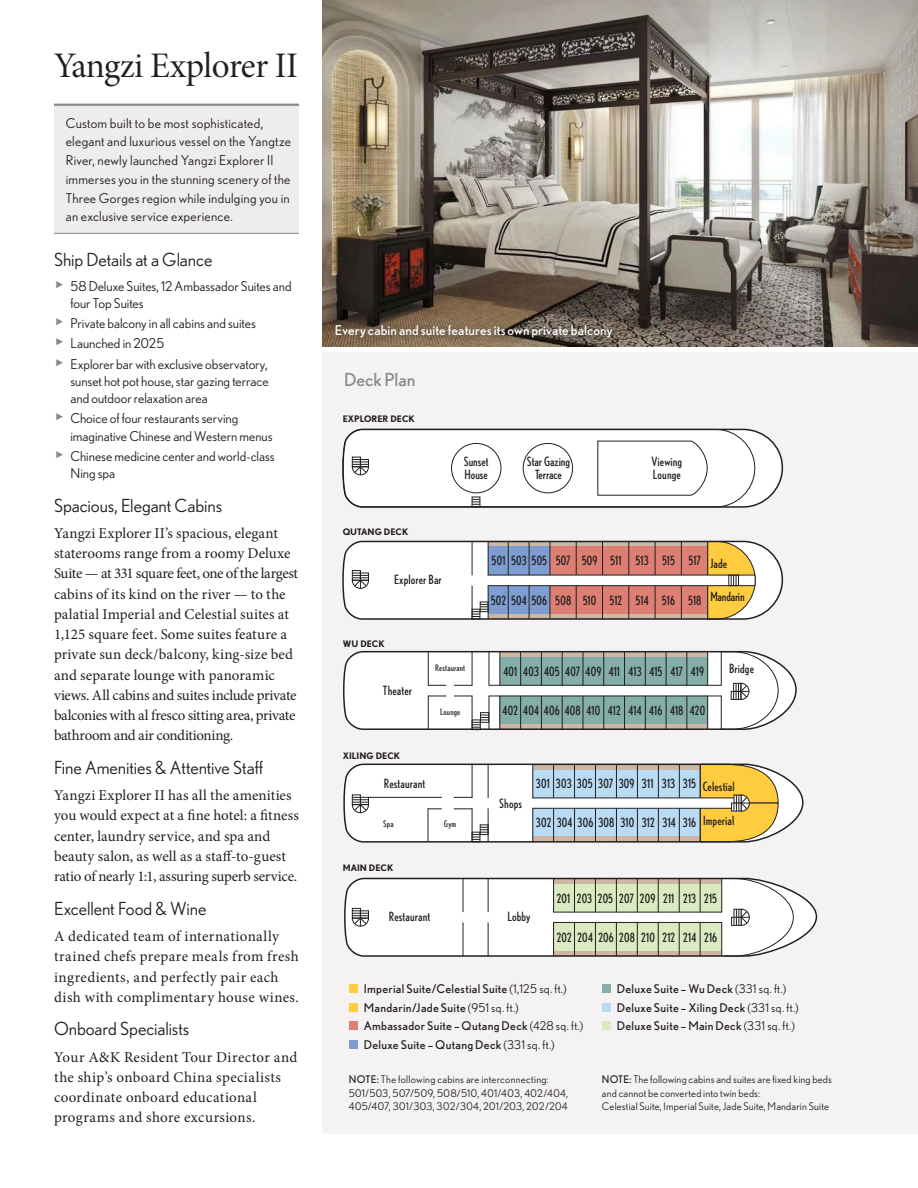
<style>
.page{position:relative;width:918px;height:1188px;background:#fff}
.page>*{position:absolute;margin:0;border:0;box-sizing:border-box;transform-origin:0 0}
.t1{font:36px "Minion Pro Subh";letter-spacing:-.01em;color:#231f20}
._2021_FM_Subhead{font:18px "Nobel";letter-spacing:-.005em;color:#231f20}
._2020_FM_Paragraph_Head{font:18px "Nobel";letter-spacing:-.005em;color:#8a8a8e}
._2020_FM_Body_Copy{font:15px/20.2px "Minion Pro";letter-spacing:.01em;color:#231f20}
._2013_AK_Advantages{font:13.5px/17.2px "Nobel";color:#231f20}
._2013_AK_Advantages-2{font:13.5px/18.8px "Nobel";letter-spacing:.02em;color:#231f20}
.t2{font:13.5px "Nobel";letter-spacing:.01em;color:#fff}
.t3{font:condensed 12.75px/12.8px "Nobel";letter-spacing:.01em;color:#231f20}
._2013_Boat_Categories{font:12px "Nobel";letter-spacing:.025em;color:#231f20}
._2013_Boat_Categories-2{font:10.5px/13.5px "Nobel";letter-spacing:.02em;color:#231f20}
.t4{font:700 9px "Nobel";color:#231f20}
.t5{font:condensed 9px "Nobel";letter-spacing:.02em;color:#231f20}
.s1{font-family:"Arial Unicode MS";font-size:16.5px;color:#8a8a8e}
.s2{font-style:inherit}
</style>
<div class="page">
<div style="left:54px;top:105px;width:245px;height:128px;background:#efecee"></div>
<hr style="left:54px;top:104px;width:245px;height:2px;background:#8a8a8e">
<hr style="left:54px;top:233px;width:245px;height:1px;background:#8a8a8e">
<img style="left:323px;top:0;width:595px;height:347px">
<div style="left:329px;top:318px;width:292px;height:28px;background:#231f20;opacity:.75"></div>
<div style="left:323px;top:352px;width:595px;height:782px;background:#f5f2f3"></div>
<svg style="left:342px;top:540px;width:442px;height:80px"></svg>
<svg style="left:343px;top:650px;width:454px;height:81px"></svg>
<svg style="left:343px;top:763px;width:461px;height:80px"></svg>
<svg style="left:344px;top:877px;width:474px;height:80px"></svg>
<svg style="left:342px;top:428px;width:442px;height:80px"></svg>
<div style="left:349px;top:984px;width:9px;height:9px;background:#fecc3e"></div>
<div style="left:349px;top:1003px;width:9px;height:9px;background:#fecc3e"></div>
<div style="left:349px;top:1021px;width:9px;height:9px;background:#de7f73"></div>
<div style="left:349px;top:1040px;width:9px;height:9px;background:#7e9ed2"></div>
<div style="left:602px;top:984px;width:9px;height:9px;background:#84afa8"></div>
<div style="left:602px;top:1003px;width:9px;height:9px;background:#b9dbf3"></div>
<div style="left:602px;top:1021px;width:9px;height:9px;background:#daeac1"></div>
<p class="t1" style="left:54px;top:43px;width:246px">Yangzi Explorer II</p>
<p class="_2013_AK_Advantages-2" style="left:66px;top:113px;width:227px">Custom built to be most sophisticated, elegant and luxurious vessel on the Yangtze River, newly launched Yangzi Explorer II immerses you in the stunning scenery of the Three Gorges region while indulging you in an exclusive service experience.</p>
<p class="_2021_FM_Subhead" style="left:54px;top:249px;width:160px">Ship Details at a Glance</p>
<p class="_2013_AK_Advantages" style="left:70px;top:277px;width:223px;text-indent:-16px"><span class="s1">▶</span> 58 Deluxe Suites, 12 Ambassador Suites and four Top Suites</p>
<p class="_2013_AK_Advantages" style="left:54px;top:314px;width:203px"><span class="s1">▶</span> Private balcony in all cabins and suites</p>
<p class="_2013_AK_Advantages" style="left:54px;top:335px;width:112px"><span class="s1">▶</span> Launched in 2025</p>
<p class="_2013_AK_Advantages" style="left:70px;top:355px;width:200px;text-align:justify;text-indent:-16px"><span class="s1">▶</span> Explorer bar with exclusive observatory, sunset hot pot house, star gazing terrace and outdoor relaxation area</p>
<p class="_2013_AK_Advantages" style="left:70px;top:410px;width:204px;text-indent:-16px"><span class="s1">▶</span> Choice of four restaurants serving imaginative Chinese and Western menus</p>
<p class="_2013_AK_Advantages" style="left:70px;top:447px;width:206px;text-indent:-16px"><span class="s1">▶</span> Chinese medicine center and world-class<br>Ning spa</p>
<p class="_2021_FM_Subhead" style="left:54px;top:495px;width:170px">Spacious, Elegant Cabins</p>
<p class="_2020_FM_Body_Copy" style="left:54px;top:523px;width:246px">Yangzi Explorer II’s spacious, elegant staterooms range from a roomy Deluxe Suite — at 331 square feet, one of the largest cabins of its kind on the river — to the palatial Imperial and Celestial suites at 1,125 square feet. Some suites feature a private sun deck/balcony, king-size bed and separate lounge with panoramic views. All cabins and suites include private balconies with al fresco sitting area, private bathroom and air conditioning.</p>
<p class="_2021_FM_Subhead" style="left:54px;top:757px;width:210px">Fine Amenities &amp; Attentive Staff</p>
<p class="_2020_FM_Body_Copy" style="left:54px;top:785px;width:247px">Yangzi Explorer II has all the amenities you would expect at a fine hotel: a fitness center, laundry service, and spa and beauty salon, as well as a staff-to-guest ratio of nearly 1:1, assuring superb service.</p>
<p class="_2021_FM_Subhead" style="left:54px;top:898px;width:154px">Excellent Food &amp; Wine</p>
<p class="_2020_FM_Body_Copy" style="left:54px;top:926px;width:246px">A dedicated team of internationally trained chefs prepare meals from fresh ingredients, and perfectly pair each dish with complimentary house wines.</p>
<p class="_2021_FM_Subhead" style="left:54px;top:1019px;width:137px">Onboard Specialists</p>
<p class="_2020_FM_Body_Copy" style="left:54px;top:1047px;width:245px">Your A&amp;K Resident Tour Director and the ship’s onboard China specialists coordinate onboard educational programs and shore excursions.</p>
<p class="t2" style="left:335px;top:322px;width:279px">Every cabin and suite features its own private balcony</p>
<p class="_2020_FM_Paragraph_Head" style="left:344px;top:369px;width:73px">Deck Plan</p>
<p class="t4" style="left:343px;top:414px;width:74px">EXPLORER DECK</p>
<p class="t4" style="left:343px;top:526px;width:67px">QUTANG DECK</p>
<p class="t3" style="left:394px;top:573px;width:49px">Explorer Bar</p>
<p class="t4" style="left:343px;top:638px;width:44px">WU DECK</p>
<p class="t3" style="left:464px;top:455px;width:26px">Sunset<br>House</p>
<p class="t3" style="left:652px;top:455px;width:32px">Viewing<br>Lounge</p>
<p class="t3" style="left:527px;top:455px;width:45px;text-align:center">Star Gazing<br>Terrace</p>
<p class="t3" style="left:492px;top:554px;width:211px">501 503 505 507 509 511 513 515 517</p>
<p class="t3" style="left:491px;top:594px;width:212px">502 504 506 508 510 512 514 516 518</p>
<p class="t3" style="left:710px;top:556px;width:18px">Jade</p>
<p class="t3" style="left:710px;top:590px;width:36px">Mandarin</p>
<p class="t3" style="left:383px;top:684px;width:31px">Theater</p>
<p class="t4" style="left:343px;top:750px;width:59px">XILING DECK</p>
<p class="t5" style="left:435px;top:663px;width:31px">Restaurant</p>
<p class="t5" style="left:440px;top:707px;width:22px">Lounge</p>
<p class="t3" style="left:384px;top:777px;width:43px">Restaurant</p>
<p class="t5" style="left:383px;top:819px;width:12px">Spa</p>
<p class="t5" style="left:444px;top:819px;width:14px">Gym</p>
<p class="t4" style="left:343px;top:863px;width:52px">MAIN DECK</p>
<p class="t3" style="left:389px;top:910px;width:43px">Restaurant</p>
<p class="t3" style="left:503px;top:665px;width:15px">401</p>
<p class="t3" style="left:523px;top:665px;width:182px">403 405 407 409 411 413 415 417 419</p>
<p class="t3" style="left:503px;top:704px;width:204px">402 404 406 408 410 412 414 416 418 420</p>
<p class="t3" style="left:729px;top:662px;width:27px">Bridge</p>
<p class="t3" style="left:499px;top:796px;width:24px">Shops</p>
<p class="t3" style="left:536px;top:777px;width:162px">301 303 305 307 309 311 313 315</p>
<p class="t3" style="left:536px;top:816px;width:162px">302 304 306 308 310 312 314 316</p>
<p class="t3" style="left:703px;top:780px;width:34px">Celestial</p>
<p class="t3" style="left:703px;top:814px;width:33px">Imperial</p>
<p class="t3" style="left:507px;top:910px;width:25px">Lobby</p>
<p class="t3" style="left:557px;top:892px;width:162px">201 203 205 207 209 211 213 215</p>
<p class="t3" style="left:557px;top:930px;width:162px">202 204 206 208 210 212 214 216</p>
<p class="_2013_Boat_Categories" style="left:364px;top:982px;width:205px">Imperial Suite/Celestial Suite <span class="s2">(1,125 sq. ft.)</span></p>
<p class="_2013_Boat_Categories" style="left:364px;top:1000px;width:156px">Mandarin/Jade Suite <span class="s2">(951 sq. ft.)</span></p>
<p class="_2013_Boat_Categories" style="left:364px;top:1019px;width:221px">Ambassador Suite – Qutang Deck <span class="s2">(428 sq. ft.)</span></p>
<p class="_2013_Boat_Categories" style="left:364px;top:1038px;width:192px">Deluxe Suite – Qutang Deck <span class="s2">(331 sq. ft.)</span></p>
<p class="_2013_Boat_Categories" style="left:617px;top:982px;width:171px">Deluxe Suite – Wu Deck <span class="s2">(331 sq. ft.)</span></p>
<p class="_2013_Boat_Categories" style="left:617px;top:1000px;width:183px">Deluxe Suite – Xiling Deck <span class="s2">(331 sq. ft.)</span></p>
<p class="_2013_Boat_Categories" style="left:617px;top:1019px;width:179px">Deluxe Suite – Main Deck <span class="s2">(331 sq. ft.)</span></p>
<p class="_2013_Boat_Categories-2" style="left:349px;top:1073px;width:221px"><span class="s2">NOTE:</span> The following cabins are interconnecting:<br>501/503, 507/509, 508/510, 401/403, 402/404,<br>405/407, 301/303, 302/304, 201/203, 202/204</p>
<p class="_2013_Boat_Categories-2" style="left:602px;top:1073px;width:232px"><span class="s2">NOTE:</span> The following cabins and suites are fixed king beds and cannot be converted into twin beds:<br>Celestial Suite, Imperial Suite, Jade Suite, Mandarin Suite</p>
</div>
